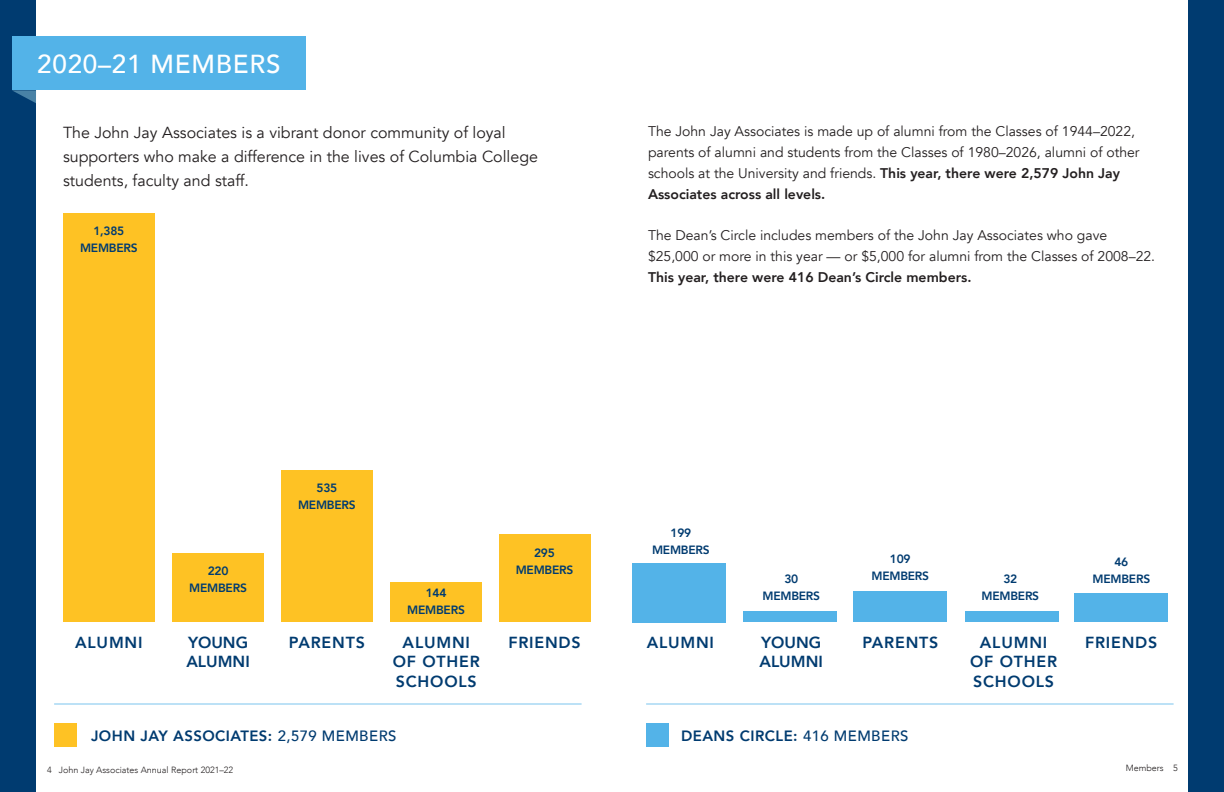
<style>
.page{position:relative;width:1224px;height:792px;background:#fff}
.page>*{position:absolute;margin:0;border:0;box-sizing:border-box;transform-origin:0 0}
.t1{font:500 26px "Avenir";letter-spacing:.03em;color:#fff}
.t2{font:16px/24px "Avenir";color:#231f20}
.t3{font:800 16px/19.2px "Avenir";letter-spacing:.05em;color:#003b70;text-align:center}
.t4{font:800 16px/19.2px "Avenir";color:#003b70}
.t5{font:800 14.9px "Avenir";letter-spacing:.03em;color:#003b70}
.t6{font:14px/21px "Avenir";color:#231f20}
.t7{font:800 12px "Avenir";letter-spacing:-.02em;color:#003b70}
.t8{font:300 9px "Avenir";color:#231f20}
.s1{font-weight:800}
.s2{font-weight:500}
</style>
<div class="page">
<div style="left:1188px;top:0;width:36px;height:792px;background:#003b70"></div>
<div style="left:0;top:0;width:36px;height:792px;background:#003b70"></div>
<div style="left:12px;top:36px;width:294px;height:54px;background:#53b3e8"></div>
<svg style="left:12px;top:90px;width:24px;height:13px"></svg>
<div style="left:172px;top:553px;width:92px;height:69px;background:#fec224"></div>
<div style="left:281px;top:470px;width:92px;height:152px;background:#fec224"></div>
<div style="left:390px;top:582px;width:92px;height:40px;background:#fec224"></div>
<div style="left:63px;top:213px;width:92px;height:409px;background:#fec224"></div>
<div style="left:54px;top:723px;width:23px;height:24px;background:#fec224"></div>
<div style="left:646px;top:723px;width:23px;height:24px;background:#53b3e8"></div>
<hr style="left:54px;top:704px;width:528px;height:1px;background:#53b3e8">
<div style="left:499px;top:534px;width:91px;height:88px;background:#fec224"></div>
<div style="left:744px;top:611px;width:93px;height:11px;background:#53b3e8"></div>
<div style="left:854px;top:591px;width:93px;height:31px;background:#53b3e8"></div>
<div style="left:633px;top:563px;width:93px;height:59px;background:#53b3e8"></div>
<div style="left:1075px;top:593px;width:93px;height:29px;background:#53b3e8"></div>
<div style="left:966px;top:611px;width:93px;height:11px;background:#53b3e8"></div>
<hr style="left:646px;top:704px;width:528px;height:1px;background:#53b3e8">
<p class="t1" style="left:37px;top:42px;width:245px">2020–21 MEMBERS</p>
<p class="t2" style="left:63px;top:121px;width:476px">The John Jay Associates is a vibrant donor community of loyal supporters who make a difference in the lives of Columbia College students, faculty and staff.</p>
<p class="t7" style="left:93px;top:222px;width:33px">1,385</p>
<p class="t7" style="left:80px;top:239px;width:59px">MEMBERS</p>
<p class="t6" style="left:648px;top:121px;width:493px">The John Jay Associates is made up of alumni from the Classes of 1944–2022, parents of alumni and students from the Classes of 1980–2026, alumni of other schools at the University and friends. <span class="s1">This year, there were 2,579 John Jay Associates across all levels.</span></p>
<p class="t6" style="left:648px;top:225px;width:509px">The Dean’s Circle includes members of the John Jay Associates who gave $25,000 or more in this year — or $5,000 for alumni from the Classes of 2008–22.<br><span class="s1">This year, there were 416 Dean’s Circle members.</span></p>
<p class="t7" style="left:208px;top:562px;width:22px">220</p>
<p class="t7" style="left:189px;top:579px;width:59px">MEMBERS</p>
<p class="t7" style="left:316px;top:478px;width:22px">535</p>
<p class="t7" style="left:298px;top:495px;width:59px">MEMBERS</p>
<p class="t7" style="left:426px;top:584px;width:22px">144</p>
<p class="t7" style="left:407px;top:601px;width:59px">MEMBERS</p>
<p class="t3" style="left:75px;top:633px;width:69px">ALUMNI</p>
<p class="t4" style="left:186px;top:633px;width:65px">YOUNG<br>ALUMNI</p>
<p class="t3" style="left:289px;top:633px;width:77px">PARENTS</p>
<p class="t3" style="left:393px;top:633px;width:89px">ALUMNI<br>OF OTHER<br>SCHOOLS</p>
<p class="t5" style="left:91px;top:724px;width:307px">JOHN JAY ASSOCIATES: <span class="s2">2,579 MEMBERS</span></p>
<p class="t7" style="left:534px;top:544px;width:22px">295</p>
<p class="t7" style="left:516px;top:561px;width:59px">MEMBERS</p>
<p class="t3" style="left:508px;top:633px;width:74px">FRIENDS</p>
<p class="t7" style="left:671px;top:523px;width:22px">199</p>
<p class="t7" style="left:652px;top:540px;width:59px">MEMBERS</p>
<p class="t7" style="left:784px;top:570px;width:15px">30</p>
<p class="t7" style="left:763px;top:587px;width:59px">MEMBERS</p>
<p class="t7" style="left:890px;top:549px;width:22px">109</p>
<p class="t7" style="left:872px;top:566px;width:59px">MEMBERS</p>
<p class="t7" style="left:1003px;top:570px;width:15px">32</p>
<p class="t7" style="left:982px;top:587px;width:59px">MEMBERS</p>
<p class="t7" style="left:1114px;top:552px;width:15px">46</p>
<p class="t7" style="left:1093px;top:569px;width:59px">MEMBERS</p>
<p class="t3" style="left:647px;top:633px;width:69px">ALUMNI</p>
<p class="t4" style="left:759px;top:633px;width:65px">YOUNG<br>ALUMNI</p>
<p class="t3" style="left:863px;top:633px;width:77px">PARENTS</p>
<p class="t3" style="left:970px;top:633px;width:89px">ALUMNI<br>OF OTHER<br>SCHOOLS</p>
<p class="t3" style="left:1085px;top:633px;width:74px">FRIENDS</p>
<p class="t5" style="left:681px;top:724px;width:229px">DEANS CIRCLE: <span class="s2">416 MEMBERS</span></p>
<p class="t8" style="left:47px;top:765px;width:188px">4 John Jay Associates Annual Report 2021–22</p>
<p class="t8" style="left:1126px;top:763px;width:54px">Members 5</p>
</div>
